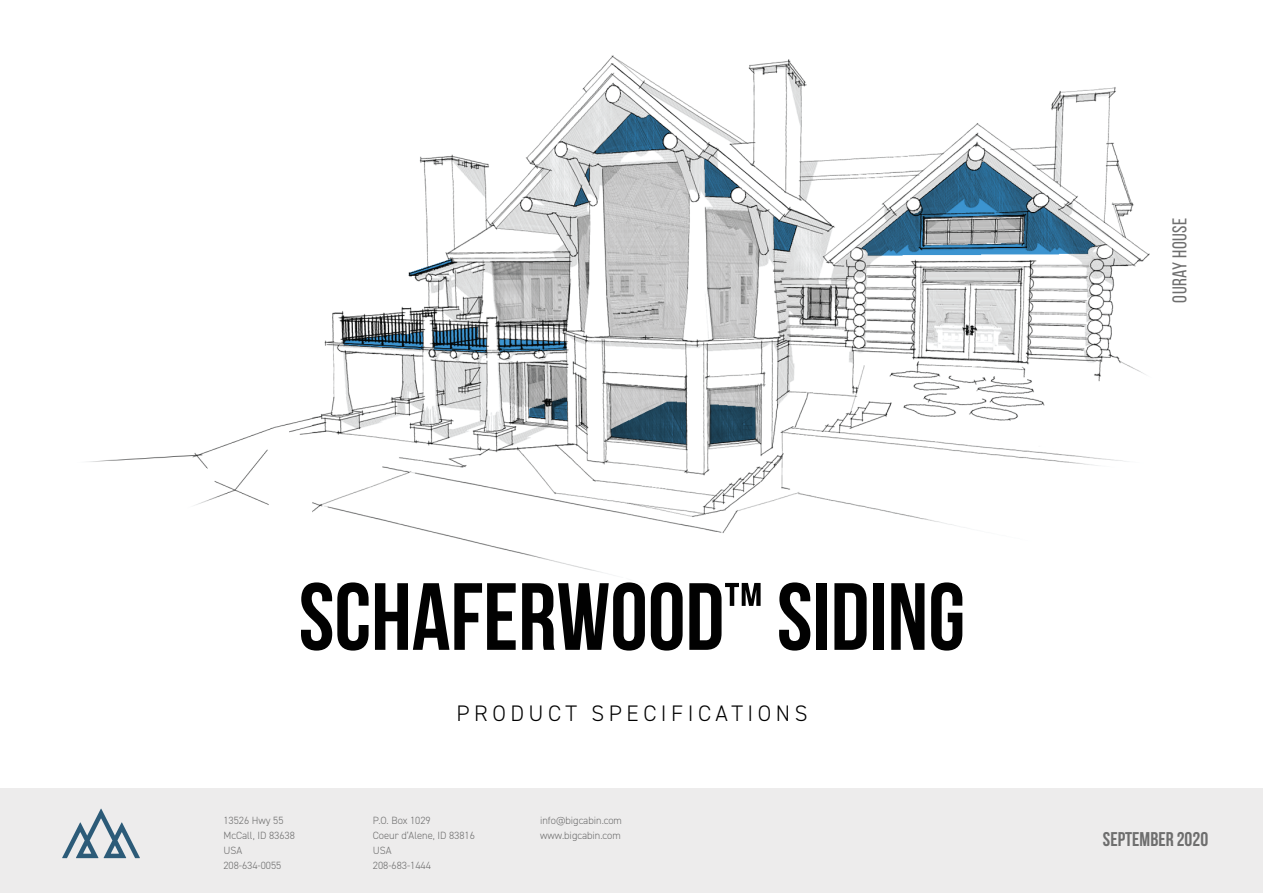
<style>
.page{position:relative;width:1263px;height:893px;background:#fff}
.page>*{position:absolute;margin:0;border:0;box-sizing:border-box;transform-origin:0 0}
.t1{font:700 95.25px "Bebas Neue";color:#010101}
.t2{font:300 22.5px "DIN2014";letter-spacing:.2em;color:#010101}
.t3{font:700 19.8px "Bebas Neue";color:#6e6e6e}
.t4{font:19.8px "Bebas Neue";letter-spacing:.025em;color:#6e6e6e}
.t5{font:300 10.5px/15px "DIN2014";color:#6e6e6e}
</style>
<div class="page">
<img style="left:88px;top:55px;width:1062px;height:519px">
<div style="left:0;top:789px;width:1263px;height:104px;background:#edecec"></div>
<svg style="left:62px;top:809px;width:78px;height:49px"></svg>
<h1 class="t1" style="left:299px;top:565px;width:668px">SCHAFERWOOD<sup>™</sup> SIDING</h1>
<h2 class="t2" style="left:457px;top:700px;width:352px">PRODUCT SPECIFICATIONS</h2>
<p class="t5" style="left:223px;top:813px;width:73px">13526 Hwy 55<br>McCall, ID 83638<br>USA<br>208-634-0055</p>
<p class="t5" style="left:373px;top:813px;width:103px">P.O. Box 1029<br>Coeur d’Alene, ID 83816<br>USA<br>208-683-1444</p>
<p class="t5" style="left:540px;top:813px;width:83px">info@bigcabin.com www.bigcabin.com</p>
<h3 class="t4" style="left:1169px;top:303px;width:86px;rotate:-90deg">ouray house</h3>
<h3 class="t3" style="left:1103px;top:828px;width:107px">SEPTEMBER 2020</h3>
</div>
